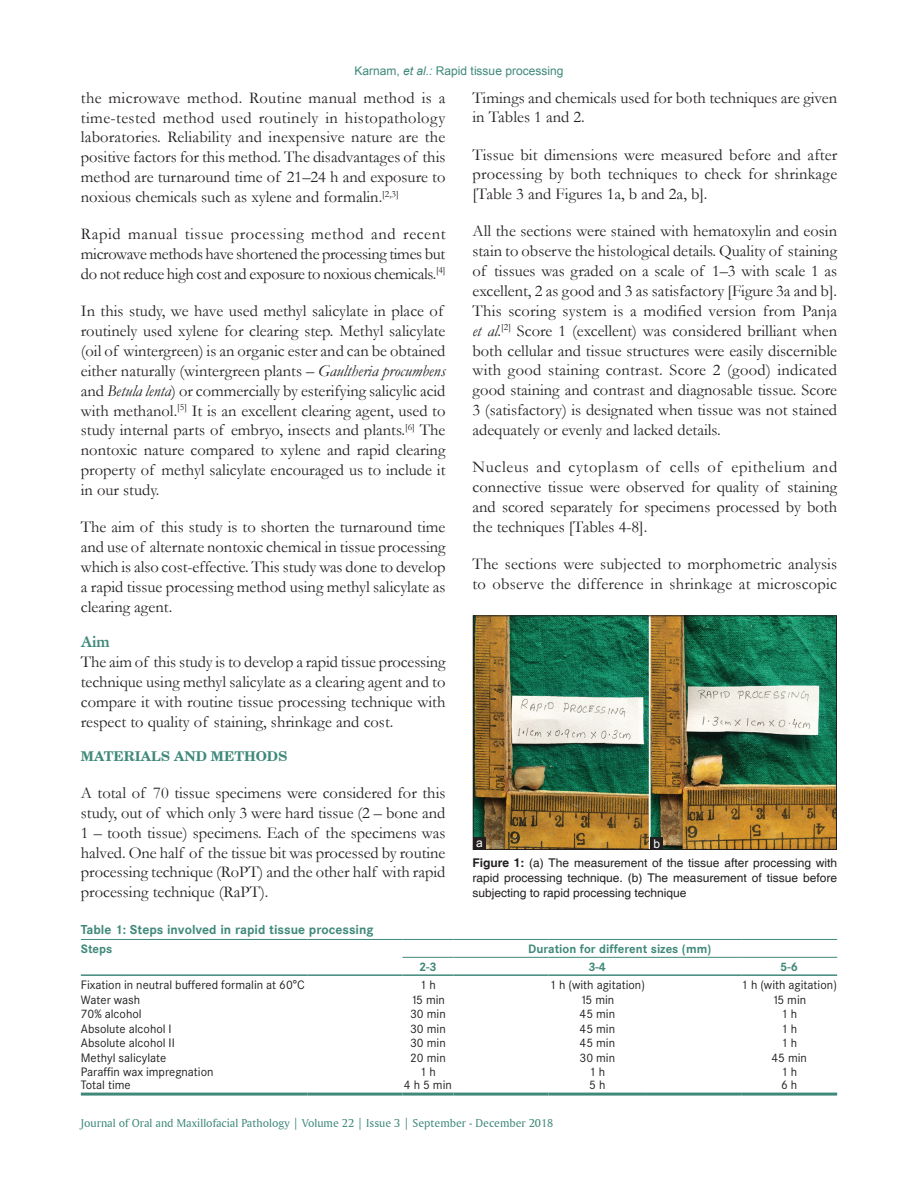
<style>
.page{position:relative;width:918px;height:1188px;background:#fff}
.page>*{position:absolute;margin:0;border:0;box-sizing:border-box;transform-origin:0 0}
.TX{font:16.5px/20px "Garamond";color:#231f20;text-align:justify}
.t1{font:700 15px "Galliard IT Cby BT";color:#3f897a}
.t2{font:700 13.5px "Century Schoolbook BT";color:#3f897a}
.TT{font:700 12.75px "Corporate SBQ";color:#3f897a}
.TB{font:12px "Corporate SBQ";color:#231f20}
.FGC{font:12px/15px "Helvetica";color:#231f20;text-align:justify}
.t3{font:12px "Amerigo BT Roman A";color:#3f897a}
.TCH{font:700 12px "Corporate SBQ";color:#3f897a}
.t4{font:12px "Arial";color:#3f897a}
.TBL{font:12px "Corporate SBQ";color:#231f20}
.LABEL{font:12px "Arial";color:#fff}
.s1{font-style:italic}
.s2{font-weight:700}
</style>
<div class="page">
<img style="left:475px;top:618px;width:360px;height:230px">
<div style="left:473px;top:616px;width:364px;height:234px;border:1px solid #231f20"></div>
<div style="left:651px;top:837px;width:12px;height:13px;background:#231f20"></div>
<div style="left:473px;top:837px;width:13px;height:13px;background:#231f20"></div>
<hr style="left:81px;top:1093px;width:226px;height:3px;background:#3f897a">
<hr style="left:307px;top:1093px;width:95px;height:3px;background:#3f897a">
<hr style="left:402px;top:1093px;width:51px;height:3px;background:#3f897a">
<hr style="left:453px;top:1093px;width:96px;height:3px;background:#3f897a">
<hr style="left:549px;top:1093px;width:97px;height:3px;background:#3f897a">
<hr style="left:646px;top:1093px;width:95px;height:3px;background:#3f897a">
<hr style="left:741px;top:1093px;width:96px;height:3px;background:#3f897a">
<hr style="left:81px;top:939px;width:226px;height:1px;background:#3f897a">
<hr style="left:307px;top:939px;width:95px;height:1px;background:#3f897a">
<hr style="left:402px;top:939px;width:51px;height:1px;background:#3f897a">
<hr style="left:453px;top:939px;width:96px;height:1px;background:#3f897a">
<hr style="left:549px;top:939px;width:97px;height:1px;background:#3f897a">
<hr style="left:646px;top:939px;width:95px;height:1px;background:#3f897a">
<hr style="left:741px;top:939px;width:96px;height:1px;background:#3f897a">
<hr style="left:81px;top:974px;width:226px;height:2px;background:#3f897a">
<hr style="left:307px;top:974px;width:95px;height:2px;background:#3f897a">
<hr style="left:402px;top:974px;width:51px;height:2px;background:#3f897a">
<hr style="left:453px;top:974px;width:96px;height:2px;background:#3f897a">
<hr style="left:549px;top:974px;width:97px;height:2px;background:#3f897a">
<hr style="left:646px;top:974px;width:95px;height:2px;background:#3f897a">
<hr style="left:741px;top:974px;width:96px;height:2px;background:#3f897a">
<hr style="left:402px;top:957px;width:51px;height:1px;background:#3f897a">
<hr style="left:453px;top:957px;width:96px;height:1px;background:#3f897a">
<hr style="left:549px;top:957px;width:97px;height:1px;background:#3f897a">
<hr style="left:646px;top:957px;width:95px;height:1px;background:#3f897a">
<hr style="left:741px;top:957px;width:96px;height:1px;background:#3f897a">
<p class="t4" style="left:355px;top:63px;width:210px">Karnam, <span class="s1">et al.:</span> Rapid tissue processing</p>
<p class="TX" style="left:81px;top:87px;width:366px">the microwave method. Routine manual method is a time‑tested method used routinely in histopathology laboratories. Reliability and inexpensive nature are the positive factors for this method. The disadvantages of this method are turnaround time of 21–24 h and exposure to noxious chemicals such as xylene and formalin.<sup>[2,3]</sup></p>
<p class="TX" style="left:81px;top:224px;width:366px">Rapid manual tissue processing method and recent microwave methods have shortened the processing times but do not reduce high cost and exposure to noxious chemicals.<sup>[4]</sup></p>
<p class="TX" style="left:81px;top:301px;width:366px;text-align:left">In this study, we have used methyl salicylate in place of routinely used xylene for clearing step. Methyl salicylate (oil of wintergreen) is an organic ester and can be obtained either naturally (wintergreen plants – <span class="s1">Gaultheria procumbens </span>and <span class="s1">Betula lenta</span>) or commercially by esterifying salicylic acid with methanol.<sup>[5]</sup> It is an excellent clearing agent, used to study internal parts of embryo, insects and plants.<sup>[6]</sup> The nontoxic nature compared to xylene and rapid clearing property of methyl salicylate encouraged us to include it in our study.</p>
<p class="TX" style="left:81px;top:517px;width:366px">The aim of this study is to shorten the turnaround time and use of alternate nontoxic chemical in tissue processing which is also cost‑effective. This study was done to develop a rapid tissue processing method using methyl salicylate as clearing agent.</p>
<h2 class="t1" style="left:81px;top:632px;width:31px">Aim</h2>
<p class="TX" style="left:81px;top:652px;width:366px">The aim of this study is to develop a rapid tissue processing technique using methyl salicylate as a clearing agent and to compare it with routine tissue processing technique with respect to quality of staining, shrinkage and cost.</p>
<h1 class="t2" style="left:81px;top:748px;width:208px">MATERIALS AND METHODS</h1>
<p class="TX" style="left:81px;top:782px;width:366px">A total of 70 tissue specimens were considered for this study, out of which only 3 were hard tissue (2 – bone and 1 – tooth tissue) specimens. Each of the specimens was halved. One half of the tissue bit was processed by routine processing technique (RoPT) and the other half with rapid processing technique (RaPT).</p>
<p class="TX" style="left:472px;top:87px;width:366px">Timings and chemicals used for both techniques are given in Tables 1 and 2.</p>
<p class="TX" style="left:472px;top:144px;width:366px">Tissue bit dimensions were measured before and after processing by both techniques to check for shrinkage [Table 3 and Figures 1a, b and 2a, b].</p>
<p class="TX" style="left:472px;top:221px;width:366px">All the sections were stained with hematoxylin and eosin stain to observe the histological details. Quality of staining of tissues was graded on a scale of 1–3 with scale 1 as excellent, 2 as good and 3 as satisfactory [Figure 3a and b].<br>This scoring system is a modified version from Panja <span class="s1">et al</span>.<sup>[2]</sup> Score 1 (excellent) was considered brilliant when both cellular and tissue structures were easily discernible with good staining contrast. Score 2 (good) indicated good staining and contrast and diagnosable tissue. Score 3 (satisfactory) is designated when tissue was not stained adequately or evenly and lacked details.</p>
<p class="TX" style="left:472px;top:457px;width:366px">Nucleus and cytoplasm of cells of epithelium and connective tissue were observed for quality of staining and scored separately for specimens processed by both the techniques [Tables 4‑8].</p>
<p class="TX" style="left:472px;top:553px;width:366px">The sections were subjected to morphometric analysis to observe the difference in shrinkage at microscopic</p>
<p class="LABEL" style="left:476px;top:834px;width:8px">a</p>
<p class="LABEL" style="left:654px;top:836px;width:8px">b</p>
<p class="FGC" style="left:472px;top:856px;width:366px"><span class="s2">Figure 1:</span> (a) The measurement of the tissue after processing with rapid processing technique. (b) The measurement of tissue before subjecting to rapid processing technique</p>
<p class="TT" style="left:81px;top:922px;width:294px">Table 1: Steps involved in rapid tissue processing</p>
<p class="TCH" style="left:81px;top:941px;width:33px">Steps</p>
<p class="TCH" style="left:528px;top:941px;width:185px">Duration for different sizes (mm)</p>
<p class="TCH" style="left:419px;top:959px;width:19px">2‑3</p>
<p class="TCH" style="left:588px;top:959px;width:19px">3‑4</p>
<p class="TCH" style="left:780px;top:959px;width:19px">5‑6</p>
<p class="TB" style="left:81px;top:978px;width:225px">Fixation in neutral buffered formalin at 60°C</p>
<p class="TB" style="left:420px;top:978px;width:18px">1 h</p>
<p class="TB" style="left:549px;top:978px;width:97px">1 h (with agitation)</p>
<p class="TB" style="left:741px;top:978px;width:97px">1 h (with agitation)</p>
<p class="TB" style="left:81px;top:993px;width:61px">Water wash</p>
<p class="TB" style="left:411px;top:993px;width:36px">15 min</p>
<p class="TB" style="left:580px;top:993px;width:36px">15 min</p>
<p class="TB" style="left:772px;top:993px;width:36px">15 min</p>
<p class="TB" style="left:81px;top:1007px;width:62px">70% alcohol</p>
<p class="TB" style="left:410px;top:1007px;width:37px">30 min</p>
<p class="TB" style="left:580px;top:1007px;width:37px">45 min</p>
<p class="TB" style="left:781px;top:1007px;width:18px">1 h</p>
<p class="TB" style="left:81px;top:1022px;width:92px">Absolute alcohol I</p>
<p class="TB" style="left:410px;top:1022px;width:37px">30 min</p>
<p class="TB" style="left:580px;top:1022px;width:37px">45 min</p>
<p class="TB" style="left:781px;top:1022px;width:18px">1 h</p>
<p class="TB" style="left:81px;top:1036px;width:96px">Absolute alcohol II</p>
<p class="TB" style="left:410px;top:1036px;width:37px">30 min</p>
<p class="TB" style="left:580px;top:1036px;width:37px">45 min</p>
<p class="TB" style="left:781px;top:1036px;width:18px">1 h</p>
<p class="TB" style="left:81px;top:1051px;width:87px">Methyl salicylate</p>
<p class="TB" style="left:410px;top:1051px;width:37px">20 min</p>
<p class="TB" style="left:580px;top:1051px;width:37px">30 min</p>
<p class="TB" style="left:771px;top:1051px;width:37px">45 min</p>
<p class="TB" style="left:81px;top:1065px;width:134px">Paraffin wax impregnation</p>
<p class="TB" style="left:420px;top:1065px;width:18px">1 h</p>
<p class="TB" style="left:589px;top:1065px;width:18px">1 h</p>
<p class="TB" style="left:781px;top:1065px;width:18px">1 h</p>
<p class="TBL" style="left:81px;top:1078px;width:51px">Total time</p>
<p class="TBL" style="left:404px;top:1078px;width:49px">4 h 5 min</p>
<p class="TBL" style="left:589px;top:1078px;width:18px">5 h</p>
<p class="TBL" style="left:781px;top:1078px;width:18px">6 h</p>
<p class="t3" style="left:81px;top:1116px;width:474px">Journal of Oral and Maxillofacial Pathology | Volume 22 | Issue 3 | September - December 2018</p>
</div>
